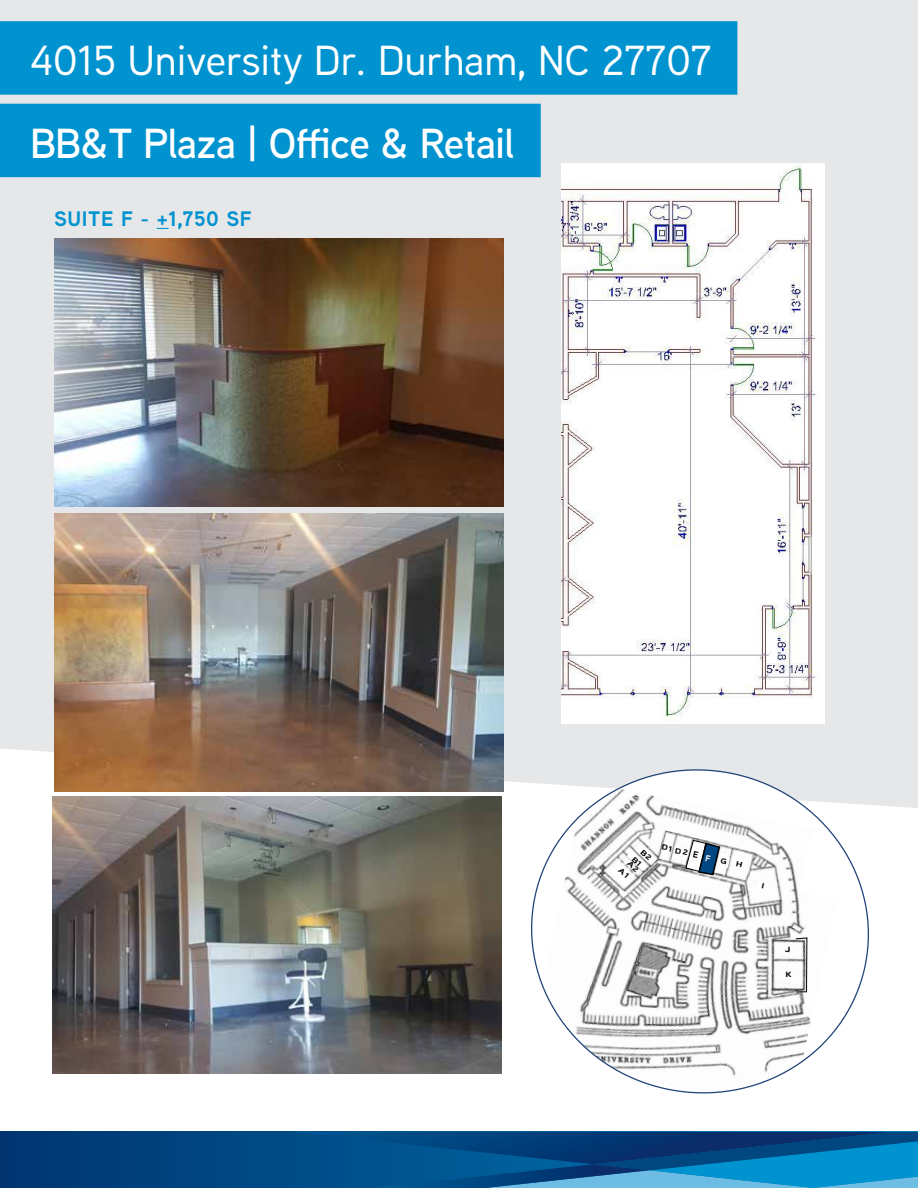
<style>
.page{position:relative;width:918px;height:1188px;background:#fff}
.page>*{position:absolute;margin:0;border:0;box-sizing:border-box;transform-origin:0 0}
.t1{font:500 42px "Aaux Next";color:#fff}
.t2{font:600 42px "Aaux Next";letter-spacing:-.02em;color:#fff}
.t3{font:700 21px "Aaux Next";letter-spacing:.03em;color:#0093d0}
.t4{font:700 7.5px "Aaux Next";color:#000;scale:1.33 1}
</style>
<div class="page">
<div style="left:0;top:0;width:918px;height:808px;background:#e6e7e8"></div>
<img style="left:54px;top:239px;width:449px;height:268px">
<svg style="left:157px;top:228px;width:12px;height:1px"></svg>
<div style="left:0;top:21px;width:737px;height:74px;background:#0093d0"></div>
<div style="left:0;top:104px;width:541px;height:73px;background:#0093d0"></div>
<img style="left:54px;top:513px;width:449px;height:279px">
<img style="left:562px;top:164px;width:263px;height:560px">
<img style="left:52px;top:797px;width:450px;height:276px">
<svg style="left:515px;top:753px;width:370px;height:341px"></svg>
<div style="left:0;top:1132px;width:918px;height:56px;background:#00417c"></div>
<svg style="left:293px;top:1132px;width:625px;height:56px"></svg>
<svg style="left:756px;top:881px;width:13px;height:12px"></svg>
<svg style="left:610px;top:844px;width:47px;height:42px"></svg>
<svg style="left:663px;top:840px;width:82px;height:36px"></svg>
<p class="t1" style="left:30px;top:32px;width:683px">4015 University Dr. Durham, NC 27707</p>
<p class="t2" style="left:30px;top:114px;width:486px">BB&amp;T Plaza | Office &amp; Retail</p>
<p class="t3" style="left:54px;top:204px;width:199px">SUITE F - +1,750 SF</p>
<p class="t4" style="left:663px;top:842px;width:22px;rotate:12deg">D1 D2</p>
<p class="t4" style="left:785px;top:944px;width:6px">J</p>
<p class="t4" style="left:785px;top:969px;width:6px">K</p>
</div>
